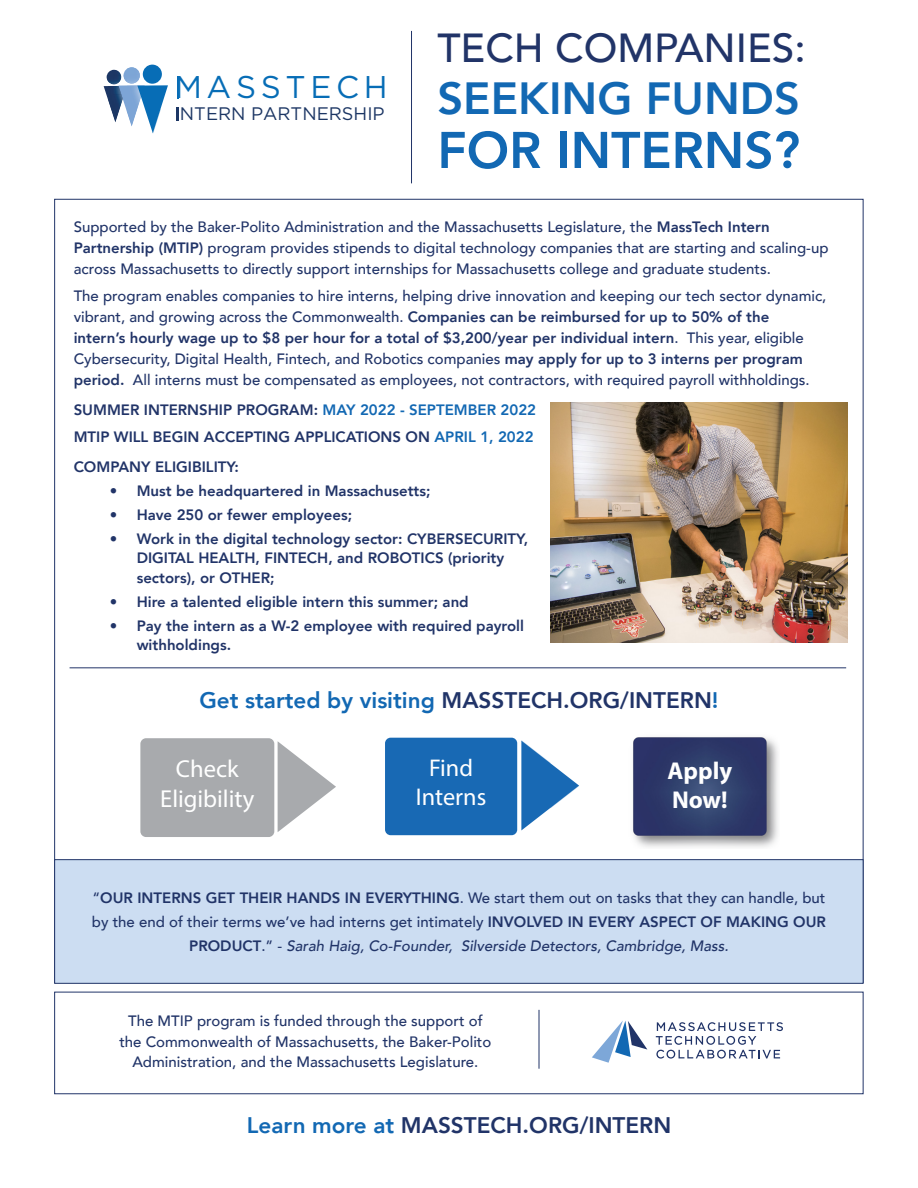
<style>
.page{position:relative;width:918px;height:1188px;background:#fff}
.page>*{position:absolute;margin:0;border:0;box-sizing:border-box;transform-origin:0 0}
.t1{font:800 51px "Avenir";color:#1268b3}
.t2{font:800 45px "Avenir";color:#1268b3}
.t3{font:500 40.5px "Avenir";color:#213468}
.t4{font:31.35px "Gotham";letter-spacing:.15em;color:#076db6}
.t5{font:24.6px/29.5px "Myriad Pro";color:#fff;text-align:center}
.t6{font:700 24.45px/29.2px "Myriad Pro";color:#fff}
.t7{font:24.3px/29.1px "Myriad Pro";color:#fff;text-align:center}
.t8{font:800 22.5px "Avenir";color:#1268b3}
.t9{font:800 22.5px "Avenir";color:#213468}
.t10{font:18.15px "Gotham";color:#1c3664}
.t11{font:500 15px/21px "Avenir";color:#213468}
.t12{font:800 15px/19.5px "Avenir";color:#213468}
.s1{font-weight:800}
.s2{color:#1268b3}
.s3{color:#213468}
.s4{font-style:italic}
</style>
<div class="page">
<div style="left:54px;top:992px;width:810px;height:102px;border:1px solid #213468"></div>
<hr style="left:539px;top:1010px;width:1px;height:59px;background:#213468">
<svg style="left:656px;top:1022px;width:127px;height:37px"></svg>
<svg style="left:592px;top:1021px;width:55px;height:42px"></svg>
<div style="left:54px;top:859px;width:810px;height:125px;background:#ccddf2;border:1px solid #213468"></div>
<hr style="left:70px;top:667px;width:776px;height:1px;background:#213468">
<img style="left:633px;top:737px;width:145px;height:111px">
<div style="left:385px;top:738px;width:132px;height:97px;background:#1869b4;border-radius:6px"></div>
<svg style="left:521px;top:741px;width:58px;height:89px"></svg>
<div style="left:140px;top:738px;width:134px;height:99px;background:#a8aaad;border-radius:6px"></div>
<svg style="left:278px;top:741px;width:58px;height:91px"></svg>
<img style="left:176px;top:76px;width:3px;height:45px">
<svg style="left:178px;top:76px;width:1px;height:23px"></svg>
<svg style="left:177px;top:107px;width:2px;height:13px"></svg>
<svg style="left:104px;top:64px;width:64px;height:69px"></svg>
<hr style="left:411px;top:31px;width:1px;height:152px;background:#213468">
<img style="left:550px;top:403px;width:298px;height:240px">
<h3 class="t4" style="left:175px;top:70px;width:215px">MASSTECH</h3>
<p class="t10" style="left:175px;top:104px;width:212px">INTERN PARTNERSHIP</p>
<h3 class="t3" style="left:437px;top:12px;width:370px">TECH COMPANIES:</h3>
<h2 class="t2" style="left:437px;top:63px;width:364px">SEEKING FUNDS</h2>
<h1 class="t1" style="left:437px;top:111px;width:364px">FOR INTERNS?</h1>
<p class="t11" style="left:74px;top:215px;width:756px">Supported by the Baker-Polito Administration and the Massachusetts Legislature, the <span class="s1">MassTech Intern<br>Partnership (MTIP)</span> program provides stipends to digital technology companies that are starting and scaling-up across Massachusetts to directly support internships for Massachusetts college and graduate students.</p>
<p class="t11" style="left:74px;top:284px;width:754px">The program enables companies to hire interns, helping drive innovation and keeping our tech sector dynamic, vibrant, and growing across the Commonwealth. <span class="s1">Companies can be reimbursed for up to 50% of the<br>intern’s hourly wage up to $8 per hour for a total of $3,200/year per individual intern</span>. This year, eligible Cybersecurity, Digital Health, Fintech, and Robotics companies <span class="s1">may apply for up to 3 interns per program period.</span> All interns must be compensated as employees, not contractors, with required payroll withholdings.</p>
<p class="t12" style="left:74px;top:396px;width:464px;line-height:27px">SUMMER INTERNSHIP PROGRAM: <span class="s2">MAY 2022 - SEPTEMBER 2022<br></span>MTIP WILL BEGIN ACCEPTING APPLICATIONS ON <span class="s2">APRIL 1, 2022</span></p>
<p class="t12" style="left:74px;top:457px;width:167px">COMPANY ELIGIBILITY:</p>
<p class="t12" style="left:110px;top:481px;width:322px">• Must be headquartered in Massachusetts;</p>
<p class="t12" style="left:110px;top:505px;width:244px">• Have 250 or fewer employees;</p>
<p class="t12" style="left:137px;top:529px;width:393px;text-indent:-27px">• Work in the digital technology sector: CYBERSECURITY,<br>DIGITAL HEALTH, FINTECH, and ROBOTICS (priority sectors), or OTHER;</p>
<p class="t12" style="left:110px;top:592px;width:361px">• Hire a talented eligible intern this summer; and</p>
<p class="t12" style="left:137px;top:616px;width:389px;text-indent:-27px">• Pay the intern as a W-2 employee with required payroll withholdings.</p>
<h3 class="t8" style="left:199px;top:682px;width:521px">Get started by visiting <span class="s3">MASSTECH.ORG/INTERN</span>!</h3>
<h3 class="t5" style="left:160px;top:754px;width:96px">Check<br>Eligibility</h3>
<h3 class="t7" style="left:416px;top:753px;width:72px">Find<br>Interns</h3>
<h3 class="t6" style="left:668px;top:755px;width:66px">Apply<br>Now!</h3>
<p class="t11" style="left:92px;top:885px;width:736px;line-height:24px;text-align:center">“<span class="s1">OUR INTERNS GET THEIR HANDS IN EVERYTHING</span>. We start them out on tasks that they can handle, but by the end of their terms we’ve had interns get intimately <span class="s1">INVOLVED IN EVERY ASPECT OF MAKING OUR<br>PRODUCT</span>.” - <span class="s4">Sarah Haig, Co-Founder, Silverside Detectors, Cambridge, Mass.</span></p>
<p class="t11" style="left:119px;top:1010px;width:374px;text-align:center">The MTIP program is funded through the support of the Commonwealth of Massachusetts, the Baker-Polito</p>
<p class="t11" style="left:132px;top:1050px;width:348px">Administration, and the Massachusetts Legislature.</p>
<h3 class="t9" style="left:247px;top:1108px;width:426px"><span class="s2">Learn more at</span> MASSTECH.ORG/INTERN</h3>
</div>
